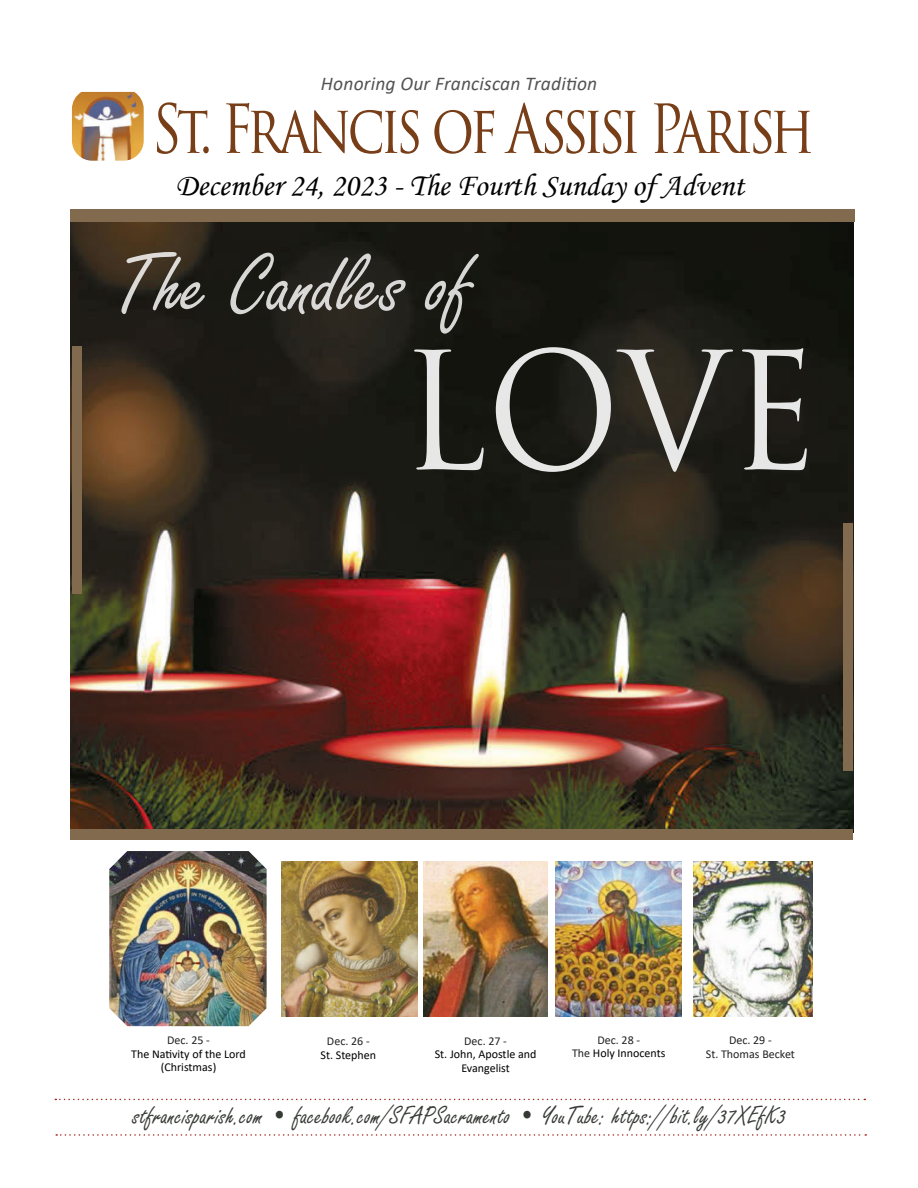
<style>
.page{position:relative;width:918px;height:1188px;background:#fff}
.page>*{position:absolute;margin:0;border:0;box-sizing:border-box;transform-origin:0 0}
.t1{font:159px "Whndbm Trajan Pro 3";color:#fff;scale:.92 1}
.t2{font:90px "Lsfrpg Freestyle Script";color:#fff}
.t3{font:65.7px "Cskvmg Trajan Pro 3";letter-spacing:-.1em;color:#773e18;scale:.8 1}
.t4{font:31.5px "Monotype Corsiva";color:#000}
.t5{font:27.3px "Fxkxsk Freestyle Script";letter-spacing:.01em;color:#363a35;scale:.95 1}
.t6{font:italic 19.5px "Calibri";letter-spacing:.01em;color:#535353}
.t7{font:12px/13.5px "Vjvwdh Calibri";color:#000;text-align:center}
.t8{font:12px/13.5px "Vjvwdh Calibri";color:#222;text-align:center}
.t9{font:12px/13.5px "Ssphbv Calibri";color:#000;text-align:center}
.s1{color:#222}
</style>
<div class="page">
<img style="left:70px;top:222px;width:783px;height:610px">
<svg style="left:55px;top:1099px;width:810px;height:1px"></svg>
<svg style="left:56px;top:1134px;width:810px;height:2px"></svg>
<img style="left:72px;top:92px;width:72px;height:69px">
<div style="left:70px;top:209px;width:785px;height:13px;background:#816a4e"></div>
<div style="left:71px;top:829px;width:782px;height:11px;background:#816a4e"></div>
<div style="left:72px;top:347px;width:9px;height:247px;background:#816a4e"></div>
<img style="left:556px;top:861px;width:125px;height:156px">
<img style="left:693px;top:861px;width:119px;height:156px">
<img style="left:424px;top:861px;width:123px;height:156px">
<img style="left:281px;top:861px;width:136px;height:156px">
<img style="left:109px;top:851px;width:158px;height:175px">
<div style="left:844px;top:523px;width:9px;height:247px;background:#816a4e"></div>
<p class="t6" style="left:321px;top:70px;width:278px">Honoring Our Franciscan Tradition</p>
<h3 class="t3" style="left:152px;top:84px;width:830px">St. Francis of Assisi Parish</h3>
<p class="t4" style="left:176px;top:166px;width:570px">December 24, 2023 - The Fourth Sunday of Advent</p>
<h2 class="t2" style="left:115px;top:236px;width:358px">The Candles of</h2>
<h1 class="t1" style="left:401px;top:303px;width:455px">LOVE</h1>
<p class="t8" style="left:167px;top:1033px;width:44px">Dec. 25 -</p>
<p class="t9" style="left:131px;top:1047px;width:116px">The Nativity of the Lord (Christmas)</p>
<p class="t8" style="left:327px;top:1034px;width:44px">Dec. 26 -</p>
<p class="t7" style="left:321px;top:1048px;width:57px">St. Stephen</p>
<p class="t8" style="left:464px;top:1034px;width:44px">Dec. 27 -</p>
<p class="t7" style="left:435px;top:1047px;width:103px">St. John, Apostle and<br>Evangelist</p>
<p class="t7" style="left:572px;top:1033px;width:95px"><span class="s1">Dec. 28 -<br>The</span> Holy Innocents</p>
<p class="t8" style="left:706px;top:1033px;width:91px">Dec. 29 -<br>St. Thomas Becket</p>
<p class="t5" style="left:133px;top:1101px;width:689px">stfrancisparish.com • facebook.com/SFAPSacramento • YouTube: https://bit.ly/37XEfK3</p>
</div>
